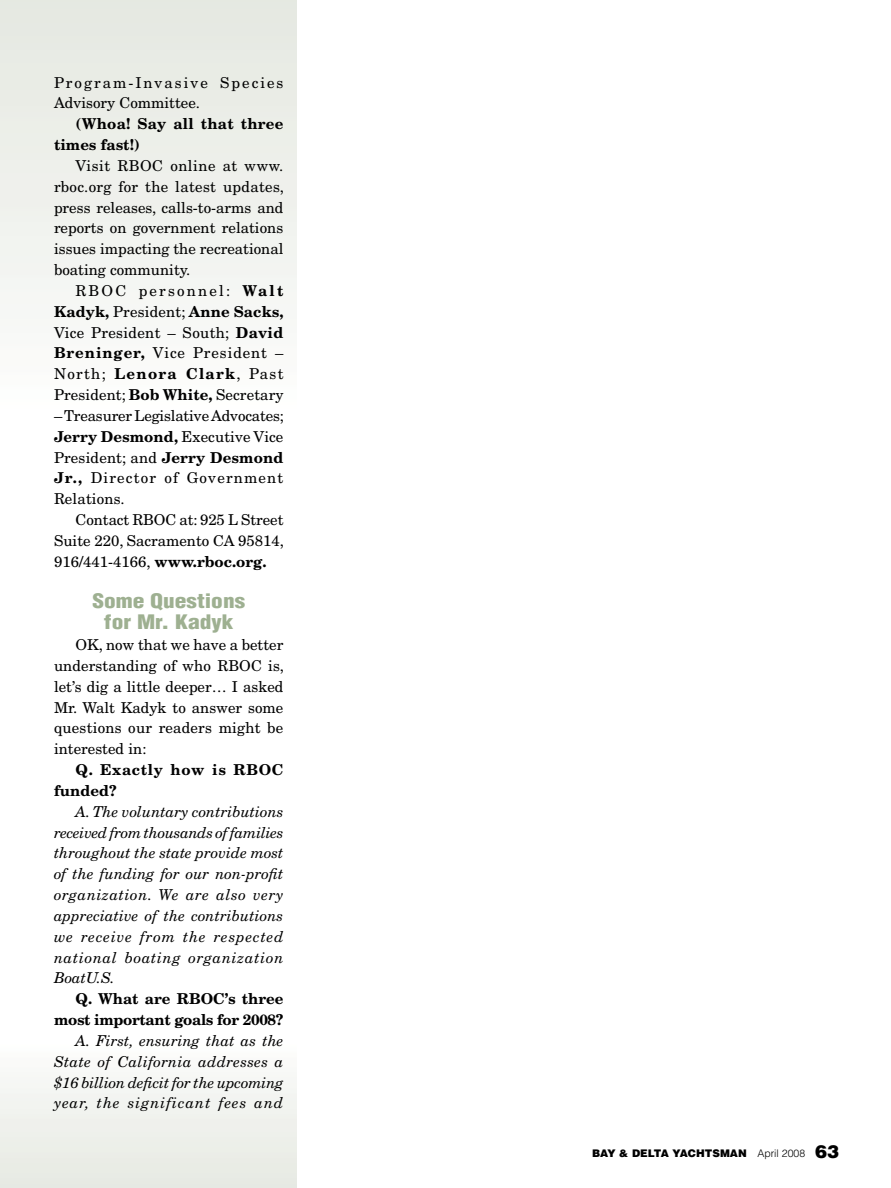
<style>
.page{position:relative;width:891px;height:1188px;background:#fff}
.page>*{position:absolute;margin:0;border:0;box-sizing:border-box;transform-origin:0 0}
.t1{font:900 condensed 19.5px/20.9px "Helvetica";color:#9eb091;text-align:center;scale:1.2 1}
.t2{font:15px/20.9px "New Century Schlbk";color:#000;text-align:justify}
.t3{font:italic 15px/20.9px "New Century Schlbk";letter-spacing:.045em;color:#000;text-align:justify}
.t4{font:700 15px/20.9px "New Century Schlbk";letter-spacing:-.02em;color:#000;text-align:right}
.t5{font:15px/20.9px "New Century Schlbk";letter-spacing:.13em;color:#000}
.t6{font:700 15px/20.9px "New Century Schlbk";letter-spacing:.02em;color:#000}
.t7{font:700 15px/20.9px "New Century Schlbk";letter-spacing:.04em;color:#000}
.t8{font:900 10.5px "Helvetica";color:#000}
.s1{font-weight:700}
.s2{font-weight:300}
.s3{font-size:18px}
</style>
<div class="page">
<div style="left:0;top:1040px;width:297px;height:148px;background:linear-gradient(to bottom,#fdfdfd,#e5e9e1)"></div>
<div style="left:0;top:0;width:297px;height:418px;background:linear-gradient(to bottom,#e4e7e0,#fdfdfc)"></div>
<p class="t5" style="left:54px;top:72px;width:231px">Program-Invasive Species<br>Advisory Committee.</p>
<p class="t6" style="left:54px;top:113px;width:231px;text-indent:22px">(Whoa! Say all that three times fast!)</p>
<p class="t2" style="left:54px;top:155px;width:232px;text-indent:22px">Visit RBOC online at www. rboc.org for the latest updates, press releases, calls-to-arms and reports on government relations issues impacting the recreational boating community.</p>
<p class="t2" style="left:54px;top:280px;width:231px;text-indent:22px">RBOC personnel: <span class="s1">Walt Kadyk,</span> President; <span class="s1">Anne Sacks, </span>Vice President – South; <span class="s1">David Breninger,</span> Vice President – North; <span class="s1">Lenora Clark</span>, Past President; <span class="s1">Bob White,</span> Secretary</p>
<p class="t2" style="left:54px;top:405px;width:231px">– Treasurer Legislative Advocates; <span class="s1">Jerry Desmond,</span> Executive Vice President; and <span class="s1">Jerry Desmond Jr.,</span> Director of Government Relations.</p>
<p class="t2" style="left:54px;top:509px;width:232px;text-indent:22px">Contact RBOC at: 925 L Street Suite 220, Sacramento CA 95814, 916/441-4166, <span class="s1">www.rboc.org.</span></p>
<h1 class="t1" style="left:92px;top:591px;width:129px">Some Questions for Mr. Kadyk</h1>
<p class="t2" style="left:54px;top:634px;width:231px;text-indent:22px">OK, now that we have a better understanding of who RBOC is, let’s dig a little deeper… I asked Mr. Walt Kadyk to answer some questions our readers might be interested in:</p>
<p class="t7" style="left:54px;top:759px;width:231px;text-indent:22px">Q. Exactly how is RBOC funded?</p>
<p class="t3" style="left:54px;top:801px;width:231px;text-indent:22px">A. The voluntary contributions received from thousands of families throughout the state provide most of the funding for our non-profit organization. We are also very appreciative of the contributions we receive from the respected national boating organization BoatU.S.</p>
<p class="t4" style="left:54px;top:988px;width:231px">Q. What are RBOC’s three most important goals for 2008?</p>
<p class="t3" style="left:54px;top:1030px;width:231px;text-indent:22px">A. First, ensuring that as the State of California addresses a $16 billion deficit for the upcoming year, the significant fees and</p>
<p class="t8" style="left:592px;top:1146px;width:249px">BAY &amp; DELTA YACHTSMAN <span class="s2">April 2008</span> <span class="s3">63</span></p>
</div>
